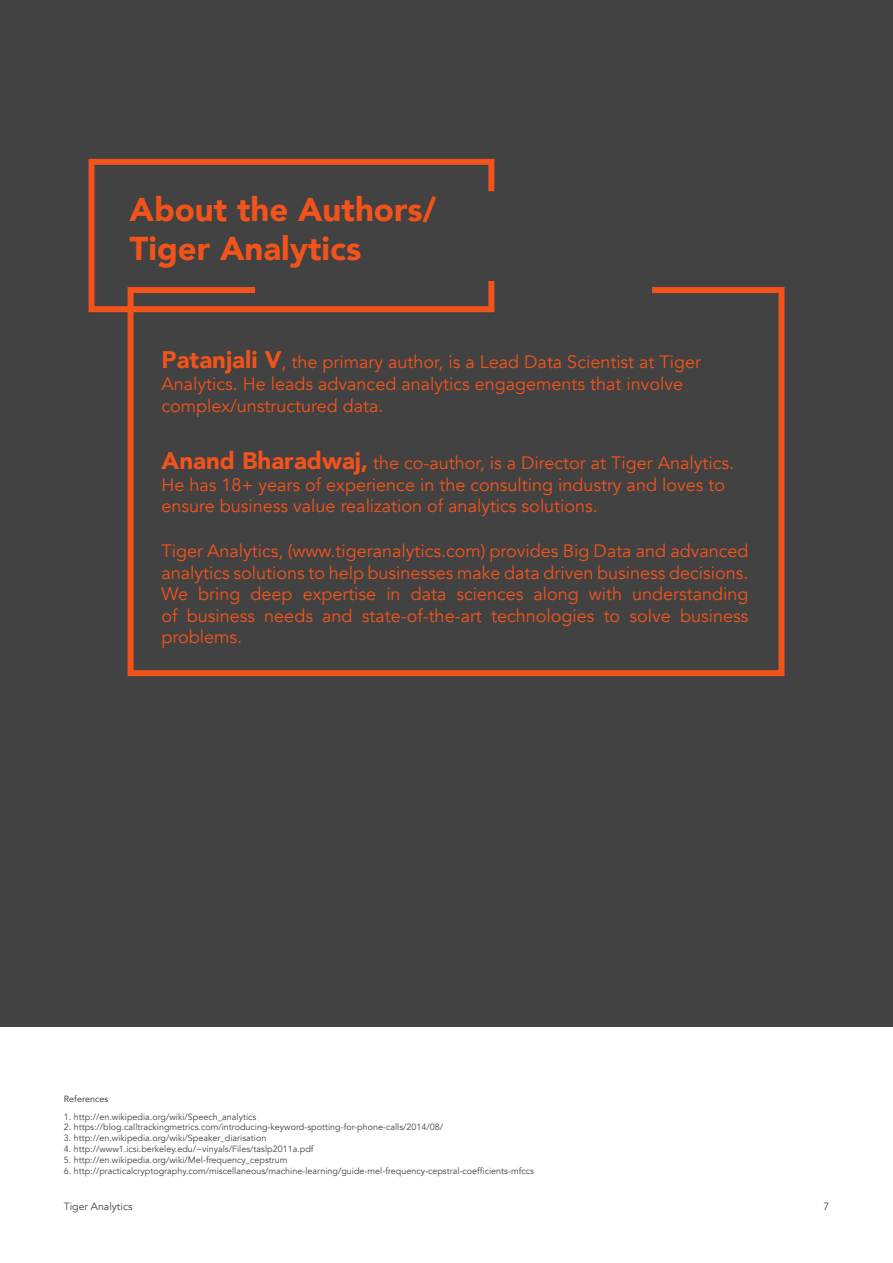
<style>
.page{position:relative;width:893px;height:1263px;background:#fff}
.page>*{position:absolute;margin:0;border:0;box-sizing:border-box;transform-origin:0 0}
.t1{font:900 33px/39.6px "Avenir";color:#f2531b}
.t2{font:18px/21.6px "Avenir";color:#f2531b}
.t3{font:10.5px "Avenir";color:#424242}
.t4{font:9px "Avenir";color:#424242}
.t5{font:9px "Avenir";color:#424242}
.s1{font-weight:900;font-size:24px}
</style>
<div class="page">
<div style="left:0;top:0;width:893px;height:1027px;background:#424242"></div>
<svg style="left:88px;top:158px;width:407px;height:155px"></svg>
<svg style="left:125px;top:284px;width:660px;height:393px"></svg>
<p class="t1" style="left:130px;top:188px;width:308px">About the Authors/<br>Tiger Analytics</p>
<p class="t2" style="left:162px;top:352px;width:541px"><span class="s1">Patanjali V</span>, the primary author, is a Lead Data Scientist at Tiger<br>Analytics. He leads advanced analytics engagements that involve complex/unstructured data.</p>
<p class="t2" style="left:162px;top:453px;width:574px"><span class="s1">Anand Bharadwaj,</span> the co-author, is a Director at Tiger Analytics.<br>He has 18+ years of experience in the consulting industry and loves to ensure business value realization of analytics solutions.</p>
<p class="t2" style="left:162px;top:540px;width:588px;text-align:justify">Tiger Analytics, (www.tigeranalytics.com) provides Big Data and advanced analytics solutions to help businesses make data driven business decisions.<br>We bring deep expertise in data sciences along with understanding of business needs and state-of-the-art technologies to solve business problems.</p>
<p class="t5" style="left:64px;top:1091px;width:46px">References</p>
<p class="t4" style="left:64px;top:1111px;width:194px">1. http://en.wikipedia.org/wiki/Speech_analytics</p>
<p class="t4" style="left:64px;top:1122px;width:381px">2. https://blog.calltrackingmetrics.com/introducing-keyword-spotting-for-phone-calls/2014/08/</p>
<p class="t4" style="left:64px;top:1133px;width:204px">3. http://en.wikipedia.org/wiki/Speaker_diarisation</p>
<p class="t4" style="left:64px;top:1143px;width:251px">4. http://www1.icsi.berkeley.edu/~vinyals/Files/taslp2011a.pdf</p>
<p class="t4" style="left:64px;top:1154px;width:225px">5. http://en.wikipedia.org/wiki/Mel-frequency_cepstrum</p>
<p class="t4" style="left:64px;top:1165px;width:472px">6. http://practicalcryptography.com/miscellaneous/machine-learning/guide-mel-frequency-cepstral-coefficients-mfccs</p>
<p class="t3" style="left:64px;top:1200px;width:70px">Tiger Analytics</p>
<p class="t3" style="left:823px;top:1200px;width:7px">7</p>
</div>
